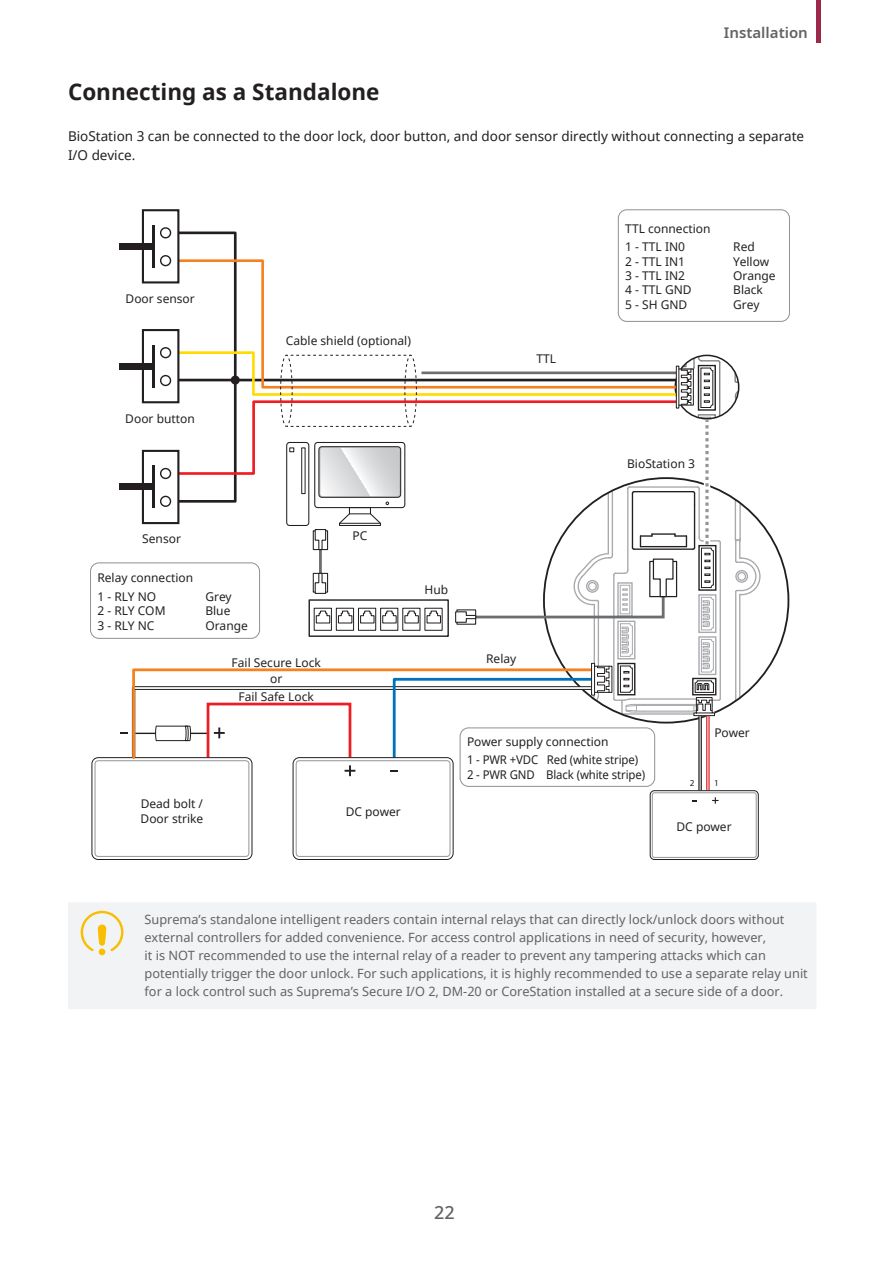
<style>
.page{position:relative;width:893px;height:1263px;background:#fff}
.page>*{position:absolute;margin:0;border:0;box-sizing:border-box;transform-origin:0 0}
.Heading1{font:700 22.5px "Noto Sans";color:#231f20}
.t1{font:500 18px "Noto Sans";color:#636366}
.t2{font:600 15px "Noto Sans";color:#636366}
.Description{font:13.5px/19.5px "Noto Sans";color:#231f20}
.Description-Cell-Gra{font:12.75px/18px "Noto Sans";color:#636366}
.Img-Center{font:12px/14.4px "Noto Sans";color:#231f20}
.Img-Left{font:12px "Noto Sans";color:#231f20}
.Img-Left-2{font:12px "Noto Sans";color:#231f20;scale:.95 1}
.Img-Left-Top{font:12px "Noto Sans";color:#231f20}
.Img-Right{font:12px "Noto Sans";color:#231f20}
.t3{font:9.15px "Myriad Pro";color:#231f20}
</style>
<div class="page">
<div style="left:816px;top:0;width:5px;height:43px;background:#9c2949"></div>
<svg style="left:761px;top:522px;width:27px;height:157px"></svg>
<div style="left:769px;top:509px;width:15px;height:16px;border:1px solid #a8a9ad;border-radius:50%"></div>
<div style="left:772px;top:513px;width:9px;height:8px;border:1px solid #a8a9ad;border-radius:50%"></div>
<div style="left:91px;top:757px;width:161px;height:103px;border:1px solid #231f20;border-radius:6px"></div>
<div style="left:95px;top:761px;width:154px;height:95px;border:1px solid #939598;border-radius:3px"></div>
<div style="left:293px;top:757px;width:161px;height:103px;border:1px solid #231f20;border-radius:6px"></div>
<div style="left:296px;top:761px;width:154px;height:95px;border:1px solid #939598;border-radius:3px"></div>
<svg style="left:706px;top:776px;width:4px;height:14px"></svg>
<svg style="left:698px;top:776px;width:4px;height:14px"></svg>
<hr style="left:707px;top:715px;width:1px;height:76px;background:#fff">
<hr style="left:700px;top:715px;width:1px;height:76px;background:#fff">
<div style="left:650px;top:790px;width:109px;height:70px;border:1px solid #231f20;border-radius:4px"></div>
<div style="left:652px;top:793px;width:104px;height:64px;border:1px solid #939598;border-radius:2px"></div>
<svg style="left:712px;top:797px;width:6px;height:7px"></svg>
<div style="left:142px;top:209px;width:37px;height:74px;border:2px solid #231f20"></div>
<div style="left:160px;top:227px;width:11px;height:11px;border:1px solid #231f20;border-radius:50%"></div>
<hr style="left:152px;top:225px;width:2px;height:42px;background:#231f20">
<div style="left:119px;top:243px;width:35px;height:6px;background:#231f20"></div>
<div style="left:119px;top:484px;width:35px;height:6px;background:#231f20"></div>
<div style="left:119px;top:363px;width:35px;height:6px;background:#231f20"></div>
<svg style="left:120px;top:230px;width:641px;height:546px"></svg>
<div style="left:90px;top:562px;width:170px;height:77px;border:1px solid #939598;border-radius:9px"></div>
<div style="left:460px;top:727px;width:195px;height:60px;border:1px solid #939598;border-radius:9px"></div>
<div style="left:618px;top:209px;width:172px;height:113px;border:1px solid #939598;border-radius:9px"></div>
<div style="left:68px;top:903px;width:748px;height:106px;background:#f2f3f4"></div>
<div style="left:99px;top:948px;width:6px;height:7px;background:#f9be00;border-radius:50%"></div>
<svg style="left:81px;top:911px;width:42px;height:40px"></svg>
<p class="t2" style="left:724px;top:22px;width:86px">Installation</p>
<p class="Heading1" style="left:68px;top:76px;width:313px">Connecting as a Standalone</p>
<p class="Description" style="left:68px;top:126px;width:738px">BioStation 3 can be connected to the door lock, door button, and door sensor directly without connecting a separate<br>I/O device.</p>
<p class="Img-Center" style="left:126px;top:291px;width:71px">Door sensor</p>
<p class="Img-Center" style="left:125px;top:411px;width:71px">Door button</p>
<p class="Img-Center" style="left:286px;top:334px;width:127px">Cable shield (optional)</p>
<p class="Img-Center" style="left:536px;top:351px;width:21px">TTL</p>
<p class="Img-Left-Top" style="left:625px;top:220px;width:87px">TTL connection</p>
<p class="Img-Left" style="left:625px;top:239px;width:61px">1 - TTL IN0</p>
<p class="Img-Left" style="left:733px;top:239px;width:23px">Red</p>
<p class="Img-Left" style="left:625px;top:253px;width:61px">2 - TTL IN1</p>
<p class="Img-Left" style="left:733px;top:253px;width:38px">Yellow</p>
<p class="Img-Left" style="left:625px;top:267px;width:61px">3 - TTL IN2</p>
<p class="Img-Left" style="left:733px;top:267px;width:44px">Orange</p>
<p class="Img-Left" style="left:625px;top:282px;width:68px">4 - TTL GND</p>
<p class="Img-Left" style="left:733px;top:282px;width:31px">Black</p>
<p class="Img-Left" style="left:625px;top:296px;width:64px">5 - SH GND</p>
<p class="Img-Left" style="left:733px;top:296px;width:28px">Grey</p>
<p class="Img-Center" style="left:627px;top:457px;width:69px">BioStation 3</p>
<p class="Img-Center" style="left:142px;top:531px;width:40px">Sensor</p>
<p class="Img-Left-Top" style="left:97px;top:569px;width:97px">Relay connection</p>
<p class="Img-Left" style="left:97px;top:588px;width:60px">1 - RLY NO</p>
<p class="Img-Left" style="left:205px;top:588px;width:28px">Grey</p>
<p class="Img-Left" style="left:97px;top:602px;width:70px">2 - RLY COM</p>
<p class="Img-Left" style="left:205px;top:602px;width:27px">Blue</p>
<p class="Img-Left" style="left:97px;top:617px;width:59px">3 - RLY NC</p>
<p class="Img-Left" style="left:205px;top:617px;width:44px">Orange</p>
<p class="Img-Center" style="left:232px;top:655px;width:91px">Fail Secure Lock</p>
<p class="Img-Center" style="left:270px;top:671px;width:14px">or</p>
<p class="Img-Center" style="left:239px;top:689px;width:77px">Fail Safe Lock</p>
<p class="Img-Center" style="left:141px;top:796px;width:64px">Dead bolt /<br>Door strike</p>
<p class="Img-Center" style="left:353px;top:528px;width:16px">PC</p>
<p class="Img-Right" style="left:424px;top:582px;width:25px">Hub</p>
<p class="Img-Center" style="left:486px;top:651px;width:32px">Relay</p>
<p class="Img-Center" style="left:346px;top:804px;width:57px">DC power</p>
<p class="Img-Left-Top" style="left:467px;top:733px;width:143px">Power supply connection</p>
<p class="Img-Left-2" style="left:467px;top:752px;width:182px">1 - PWR +VDC Red (white stripe)</p>
<p class="Img-Left-2" style="left:467px;top:766px;width:189px">2 - PWR GND Black (white stripe)</p>
<p class="Img-Left" style="left:714px;top:724px;width:37px">Power</p>
<p class="t3" style="left:690px;top:777px;width:6px">2</p>
<p class="t3" style="left:714px;top:777px;width:6px">1</p>
<p class="Img-Center" style="left:676px;top:819px;width:57px">DC power</p>
<p class="Description-Cell-Gra" style="left:145px;top:910px;width:665px">Suprema’s standalone intelligent readers contain internal relays that can directly lock/unlock doors without external controllers for added convenience. For access control applications in need of security, however,<br>it is NOT recommended to use the internal relay of a reader to prevent any tampering attacks which can potentially trigger the door unlock. For such applications, it is highly recommended to use a separate relay unit for a lock control such as Suprema’s Secure I/O 2, DM-20 or CoreStation installed at a secure side of a door.</p>
<h2 class="t1" style="left:434px;top:1200px;width:22px">22</h2>
</div>
